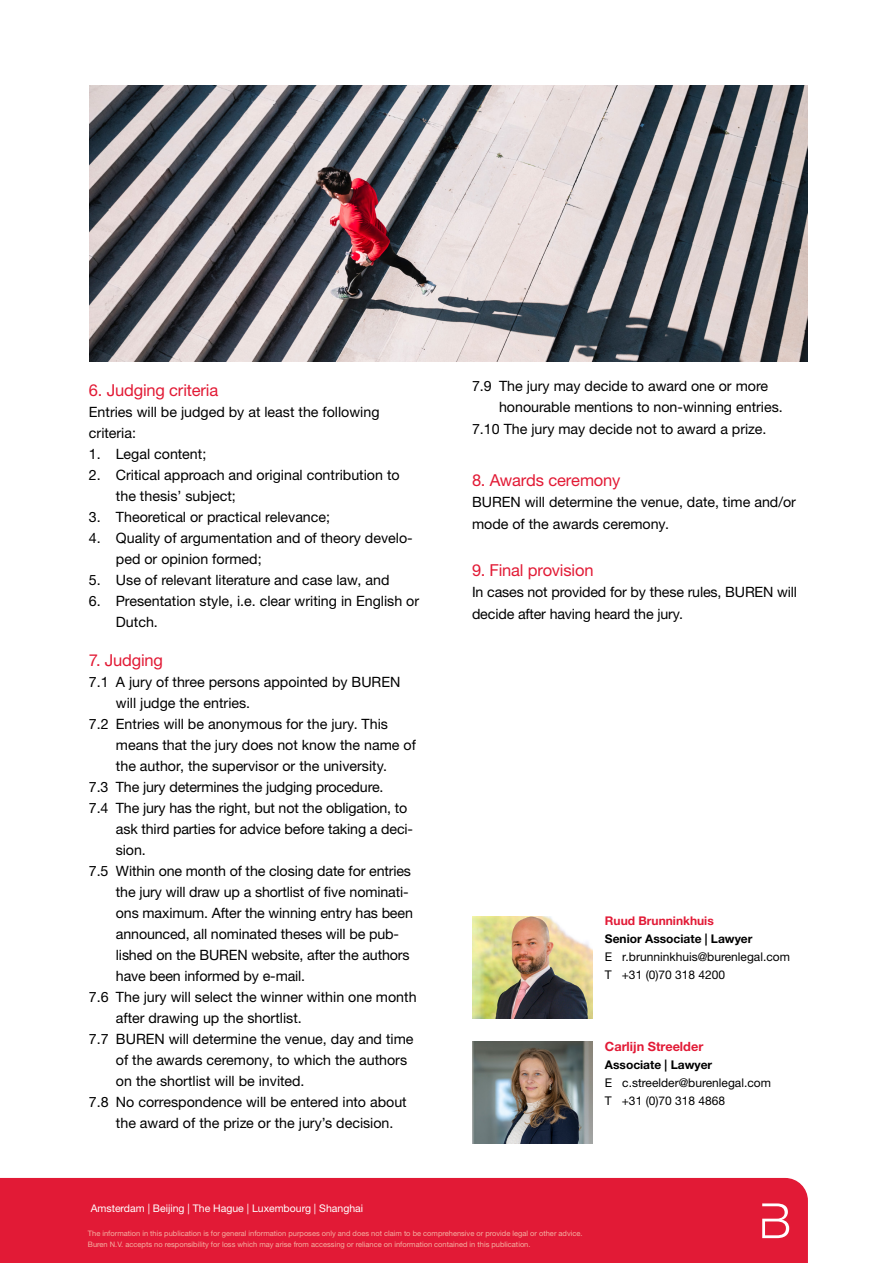
<style>
.page{position:relative;width:893px;height:1263px;background:#fff}
.page>*{position:absolute;margin:0;border:0;box-sizing:border-box;transform-origin:0 0}
.t1{font:16.5px "Helvetica Neue LTW1 G";letter-spacing:-.01em;color:#e21a35}
.t2{font:14.25px/21px "Helvetica Neue LTW1 G";color:#000}
.t3{font:700 12.75px "Helvetica Neue LT Std";color:#e21a36}
.t4{font:12px/17.9px "Helvetica Neue LTW1 G";color:#000}
.t5{font:700 12px "Helvetica Neue LT Std";color:#000}
.t6{font:700 12px "Helvetica Neue LT Std";color:#e21a36}
.t7{font:10.5px "Helvetica Neue LTW1 G";color:#fff}
.t8{font:7.5px/10.5px "Helvetica Neue LTW1 G";color:#f4b1a2}
</style>
<div class="page">
<div style="left:0;top:1178px;width:808px;height:85px;background:#e21a36"></div>
<img style="left:472px;top:1042px;width:121px;height:102px">
<img style="left:472px;top:916px;width:121px;height:102px">
<svg style="left:762px;top:1203px;width:27px;height:35px"></svg>
<img style="left:89px;top:85px;width:718px;height:276px">
<p class="t1" style="left:89px;top:380px;width:131px">6. Judging criteria</p>
<p class="t2" style="left:89px;top:401px;width:292px">Entries will be judged by at least the following criteria:</p>
<p class="t2" style="left:89px;top:443px;width:119px">1. Legal content;</p>
<p class="t2" style="left:116px;top:464px;width:285px;text-indent:-27px">2. Critical approach and original contribution to the thesis’ subject;</p>
<p class="t2" style="left:89px;top:506px;width:243px">3. Theoretical or practical relevance;</p>
<p class="t2" style="left:116px;top:527px;width:298px;text-indent:-27px">4. Quality of argumentation and of theory develo&shy;ped or opinion formed;</p>
<p class="t2" style="left:89px;top:569px;width:302px">5. Use of relevant literature and case law, and</p>
<p class="t2" style="left:116px;top:590px;width:305px;text-indent:-27px">6. Presentation style, i.e. clear writing in English or<br>Dutch.</p>
<p class="t1" style="left:89px;top:650px;width:76px">7. Judging</p>
<p class="t2" style="left:89px;top:671px;width:313px">7.1 A jury of three persons appointed by BUREN</p>
<p class="t2" style="left:116px;top:692px;width:136px">will judge the entries.</p>
<p class="t2" style="left:89px;top:713px;width:301px">7.2 Entries will be anonymous for the jury. This</p>
<p class="t2" style="left:116px;top:734px;width:301px">means that the jury does not know the name of</p>
<p class="t2" style="left:116px;top:755px;width:273px">the author, the supervisor or the university.</p>
<p class="t2" style="left:89px;top:776px;width:296px">7.3 The jury determines the judging procedure.</p>
<p class="t2" style="left:89px;top:797px;width:320px">7.4 The jury has the right, but not the obligation, to</p>
<p class="t2" style="left:116px;top:818px;width:299px">ask third parties for advice before taking a deci-</p>
<p class="t2" style="left:116px;top:839px;width:31px">sion.</p>
<p class="t2" style="left:89px;top:860px;width:324px">7.5 Within one month of the closing date for entries</p>
<p class="t2" style="left:116px;top:881px;width:294px">the jury will draw up a shortlist of five nominati-</p>
<p class="t2" style="left:116px;top:902px;width:298px">ons maximum. After the winning entry has been</p>
<p class="t2" style="left:116px;top:923px;width:285px">announced, all nominated theses will be pub-</p>
<p class="t2" style="left:116px;top:944px;width:295px">lished on the BUREN website, after the authors</p>
<p class="t2" style="left:116px;top:965px;width:191px">have been informed by e-mail.</p>
<p class="t2" style="left:89px;top:986px;width:329px">7.6 The jury will select the winner within one month</p>
<p class="t2" style="left:116px;top:1007px;width:187px">after drawing up the shortlist.</p>
<p class="t2" style="left:89px;top:1028px;width:326px">7.7 BUREN will determine the venue, day and time</p>
<p class="t2" style="left:116px;top:1049px;width:293px">of the awards ceremony, to which the authors</p>
<p class="t2" style="left:116px;top:1070px;width:190px">on the shortlist will be invited.</p>
<p class="t2" style="left:89px;top:1091px;width:319px">7.8 No correspondence will be entered into about</p>
<p class="t2" style="left:116px;top:1112px;width:279px">the award of the prize or the jury’s decision.</p>
<p class="t2" style="left:472px;top:376px;width:298px">7.9 The jury may decide to award one or more</p>
<p class="t2" style="left:499px;top:397px;width:285px">honourable mentions to non-winning entries.</p>
<p class="t2" style="left:472px;top:418px;width:296px">7.10 The jury may decide not to award a prize.</p>
<p class="t1" style="left:472px;top:470px;width:150px">8. Awards ceremony</p>
<p class="t2" style="left:472px;top:491px;width:326px;line-height:21.6px">BUREN will determine the venue, date, time and/or mode of the awards ceremony.</p>
<p class="t1" style="left:472px;top:560px;width:123px">9. Final provision</p>
<p class="t2" style="left:472px;top:581px;width:326px;line-height:21.6px">In cases not provided for by these rules, BUREN will decide after having heard the jury.</p>
<p class="t6" style="left:605px;top:913px;width:110px">Ruud Brunninkhuis</p>
<p class="t5" style="left:605px;top:931px;width:149px">Senior Associate | Lawyer</p>
<p class="t4" style="left:605px;top:947px;width:187px">E r.brunninkhuis@burenlegal.com<br>T +31 (0)70 318 4200</p>
<p class="t3" style="left:605px;top:1038px;width:100px">Carlijn Streelder</p>
<p class="t5" style="left:605px;top:1057px;width:109px">Associate | Lawyer</p>
<p class="t4" style="left:605px;top:1073px;width:168px">E c.streelder@burenlegal.com<br>T +31 (0)70 318 4868</p>
<p class="t7" style="left:91px;top:1202px;width:274px">Amsterdam | Beijing | The Hague | Luxembourg | Shanghai</p>
<p class="t8" style="left:88px;top:1228px;width:496px">The information in this publication is for general information purposes only and does not claim to be comprehensive or provide legal or other advice.<br>Buren N.V. accepts no responsibility for loss which may arise from accessing or reliance on information contained in this publication.</p>
</div>
